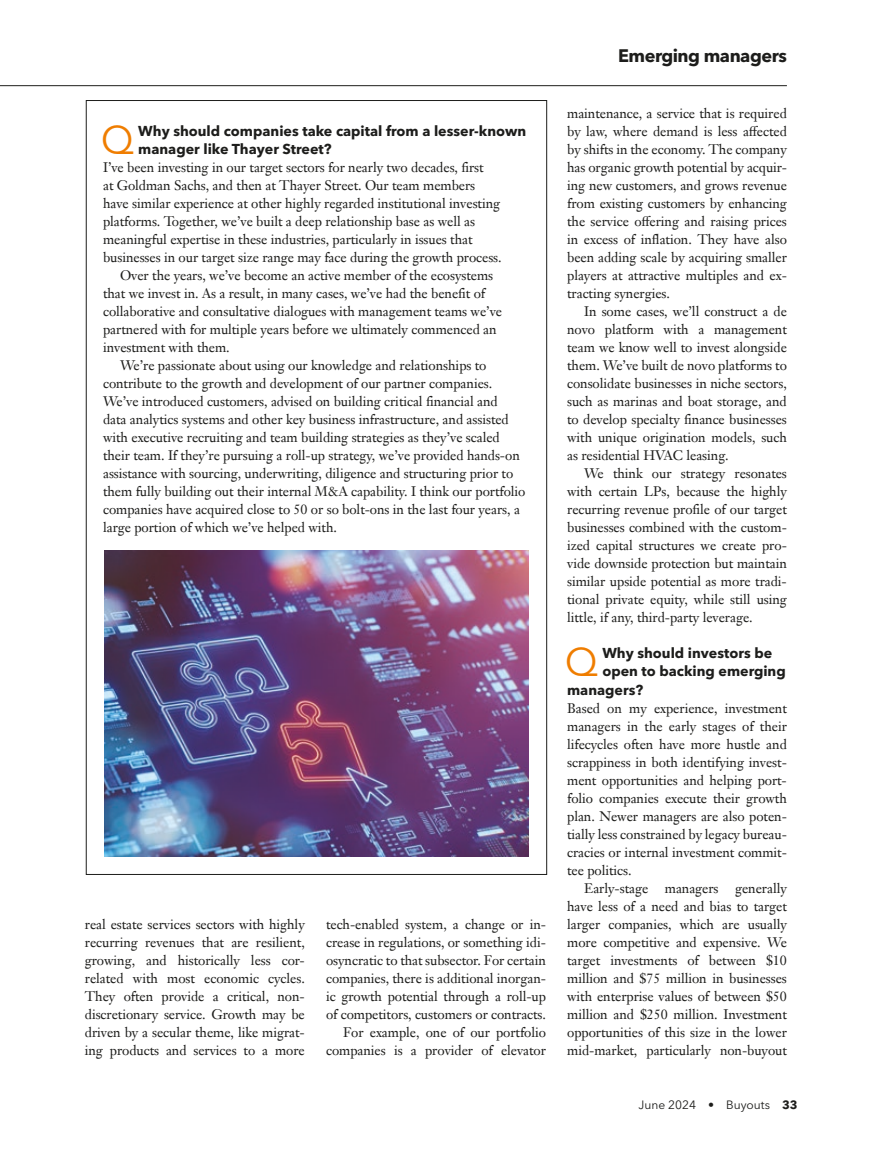
<style>
.page{position:relative;width:872px;height:1149px;background:#fff}
.page>*{position:absolute;margin:0;border:0;box-sizing:border-box;transform-origin:0 0}
.t1{font:39.6px "Avenir Next LT Pro";color:#ef7d00}
.t2{font:700 18px "Avenir Next LT Pro";letter-spacing:-.025em;color:#1d1d1b}
.t3{font:700 14.25px/18px "Avenir Next LT Pro";color:#1d1d1b}
.t4{font:13.5px/18px "Janson Text LT Pro";letter-spacing:-.005em;color:#1d1d1b;text-align:justify}
.t5{font:12px "Avenir Next LT Pro";color:#1d1d1b}
.s1{font-weight:700}
</style>
<div class="page">
<hr style="left:0;top:85px;width:787px;height:1px;background:#1d1d1b">
<img style="left:105px;top:550px;width:423px;height:306px">
<h1 class="t1" style="left:101px;top:116px;width:35px">Q</h1>
<p class="t3" style="left:138px;top:122px;width:389px">Why should companies take capital from a lesser-known manager like Thayer Street?</p>
<p class="t4" style="left:103px;top:158px;width:382px">I’ve been investing in our target sectors for nearly two decades, first</p>
<p class="t4" style="left:103px;top:176px;width:374px">at Goldman Sachs, and then at Thayer Street. Our team members</p>
<p class="t4" style="left:103px;top:194px;width:398px">have similar experience at other highly regarded institutional investing</p>
<p class="t4" style="left:103px;top:212px;width:373px">platforms. Together, we’ve built a deep relationship base as well as</p>
<p class="t4" style="left:103px;top:230px;width:371px">meaningful expertise in these industries, particularly in issues that</p>
<p class="t4" style="left:103px;top:248px;width:400px">businesses in our target size range may face during the growth process.</p>
<p class="t4" style="left:120px;top:266px;width:374px">Over the years, we’ve become an active member of the ecosystems</p>
<p class="t4" style="left:103px;top:284px;width:384px">that we invest in. As a result, in many cases, we’ve had the benefit of</p>
<p class="t4" style="left:103px;top:302px;width:400px">collaborative and consultative dialogues with management teams we’ve</p>
<p class="t4" style="left:103px;top:320px;width:395px">partnered with for multiple years before we ultimately commenced an</p>
<p class="t4" style="left:103px;top:338px;width:128px">investment with them.</p>
<p class="t4" style="left:120px;top:356px;width:368px">We’re passionate about using our knowledge and relationships to</p>
<p class="t4" style="left:103px;top:374px;width:391px">contribute to the growth and development of our partner companies.</p>
<p class="t4" style="left:103px;top:392px;width:396px">We’ve introduced customers, advised on building critical financial and</p>
<p class="t4" style="left:103px;top:410px;width:407px">data analytics systems and other key business infrastructure, and assisted</p>
<p class="t4" style="left:103px;top:428px;width:398px">with executive recruiting and team building strategies as they’ve scaled</p>
<p class="t4" style="left:103px;top:446px;width:418px">their team. If they’re pursuing a roll-up strategy, we’ve provided hands-on</p>
<p class="t4" style="left:103px;top:464px;width:412px">assistance with sourcing, underwriting, diligence and structuring prior to</p>
<p class="t4" style="left:103px;top:482px;width:424px">them fully building out their internal M&amp;A capability. I think our portfolio</p>
<p class="t4" style="left:103px;top:500px;width:418px">companies have acquired close to 50 or so bolt-ons in the last four years, a</p>
<p class="t4" style="left:103px;top:518px;width:235px">large portion of which we’ve helped with.</p>
<p class="t4" style="left:85px;top:914px;width:221px">real estate services sectors with highly recurring revenues that are resilient, growing, and historically less cor&shy;related with most economic cycles.<br>They often provide a critical, non&shy;discretionary service. Growth may be driven by a secular theme, like migrat&shy;ing products and services to a more</p>
<p class="t4" style="left:326px;top:914px;width:221px;text-align:right">tech-enabled system, a change or in&shy;crease in regulations, or something idi&shy;osyncratic to that subsector. For certain companies, there is additional inorgan&shy;ic growth potential through a roll-up of competitors, customers or contracts.<br>For example, one of our portfolio companies is a provider of elevator</p>
<h2 class="t2" style="left:618px;top:45px;width:170px">Emerging managers</h2>
<p class="t4" style="left:567px;top:104px;width:221px">maintenance, a service that is required by law, where demand is less affected by shifts in the economy. The company has organic growth potential by acquir&shy;ing new customers, and grows revenue from existing customers by enhancing the service offering and raising prices in excess of inflation. They have also been adding scale by acquiring smaller players at attractive multiples and ex&shy;tracting synergies.</p>
<p class="t4" style="left:567px;top:302px;width:221px;text-indent:17px">In some cases, we’ll construct a de novo platform with a management team we know well to invest alongside them. We’ve built de novo platforms to consolidate businesses in niche sectors, such as marinas and boat storage, and to develop specialty finance businesses with unique origination models, such as residential HVAC leasing.</p>
<p class="t4" style="left:567px;top:464px;width:221px;text-indent:17px">We think our strategy resonates with certain LPs, because the highly recurring revenue profile of our target businesses combined with the custom&shy;ized capital structures we create pro&shy;vide downside protection but maintain similar upside potential as more tradi&shy;tional private equity, while still using little, if any, third-party leverage.</p>
<h1 class="t1" style="left:565px;top:638px;width:35px">Q</h1>
<p class="t3" style="left:602px;top:644px;width:171px">Why should investors be</p>
<p class="t3" style="left:602px;top:662px;width:185px">open to backing emerging</p>
<p class="t3" style="left:567px;top:680px;width:78px">managers?</p>
<p class="t4" style="left:567px;top:698px;width:221px">Based on my experience, investment managers in the early stages of their lifecycles often have more hustle and scrappiness in both identifying invest&shy;ment opportunities and helping port&shy;folio companies execute their growth plan. Newer managers are also poten&shy;tially less constrained by legacy bureau&shy;cracies or internal investment commit&shy;tee politics.</p>
<p class="t4" style="left:567px;top:878px;width:221px;text-indent:17px">Early-stage managers generally have less of a need and bias to target larger companies, which are usually more competitive and expensive. We target investments of between $10 million and $75 million in businesses with enterprise values of between $50 million and $250 million. Investment opportunities of this size in the lower mid-market, particularly non-buyout</p>
<p class="t5" style="left:638px;top:1097px;width:160px">June 2024 • Buyouts <span class="s1">33</span></p>
</div>
